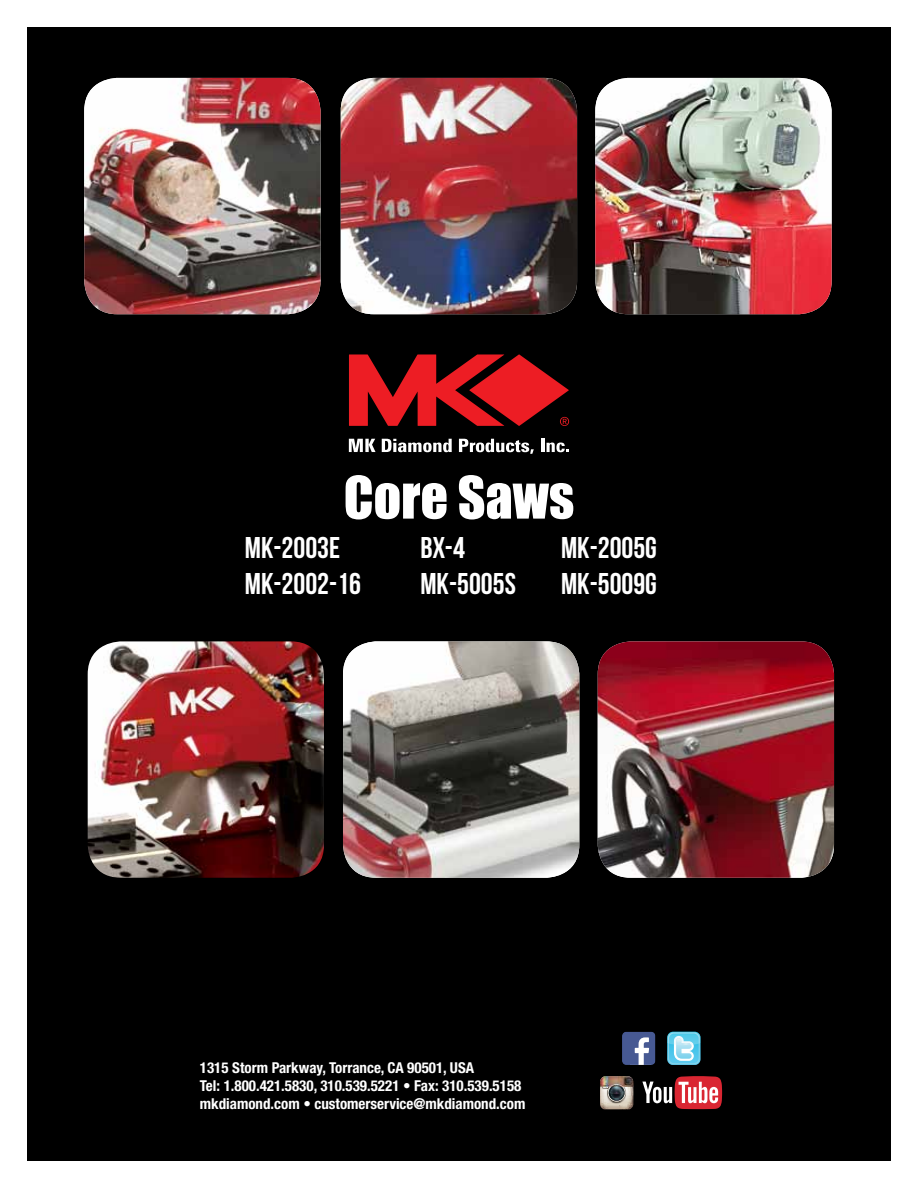
<style>
.page{position:relative;width:918px;height:1188px;background:#fff}
.page>*{position:absolute;margin:0;border:0;box-sizing:border-box;transform-origin:0 0}
.t1{font:54px "Impact";color:#fff}
.t2{font:30px/36px "Bebas Neue";color:#fff}
.t3{font:700 condensed 15px/18px "Helvetica Neue";color:#fff}
</style>
<div class="page">
<div style="left:27px;top:27px;width:864px;height:1134px;background:#000"></div>
<img style="left:341px;top:78px;width:236px;height:236px">
<img style="left:84px;top:78px;width:237px;height:236px">
<img style="left:595px;top:78px;width:237px;height:236px">
<img style="left:88px;top:641px;width:236px;height:237px">
<img style="left:343px;top:641px;width:236px;height:237px">
<img style="left:598px;top:641px;width:236px;height:237px">
<svg style="left:622px;top:1032px;width:33px;height:33px"></svg>
<svg style="left:667px;top:1032px;width:34px;height:33px"></svg>
<svg style="left:600px;top:1076px;width:33px;height:33px"></svg>
<img style="left:600px;top:1076px;width:17px;height:11px">
<svg style="left:642px;top:1076px;width:80px;height:33px"></svg>
<svg style="left:349px;top:354px;width:220px;height:72px"></svg>
<svg style="left:349px;top:439px;width:27px;height:13px"></svg>
<svg style="left:382px;top:439px;width:70px;height:13px"></svg>
<svg style="left:459px;top:439px;width:75px;height:15px"></svg>
<svg style="left:541px;top:439px;width:28px;height:13px"></svg>
<h1 class="t1" style="left:344px;top:456px;width:232px">CORE SAWS</h1>
<h2 class="t2" style="left:245px;top:529px;width:118px">MK-2003E<br>MK-2002-16</h2>
<h2 class="t2" style="left:420px;top:529px;width:97px">BX-4<br>MK-5005S</h2>
<h2 class="t2" style="left:561px;top:529px;width:97px">MK-2005G<br>MK-5009G</h2>
<p class="t3" style="left:200px;top:1058px;width:327px">1315 Storm Parkway, Torrance, CA 90501, USA<br>Tel: 1.800.421.5830, 310.539.5221 • Fax: 310.539.5158 mkdiamond.com • customerservice@mkdiamond.com</p>
</div>
